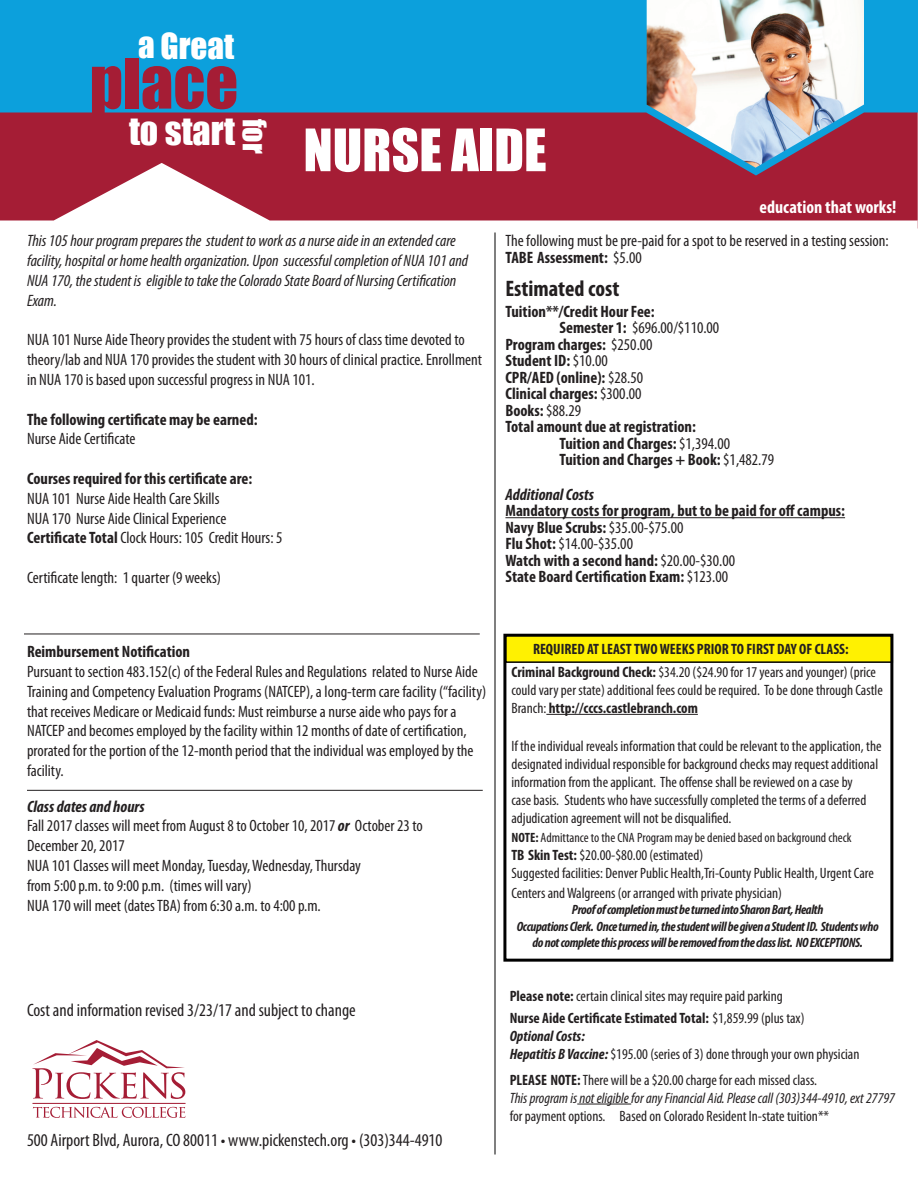
<style>
.page{position:relative;width:918px;height:1188px;background:#fff}
.page>*{position:absolute;margin:0;border:0;box-sizing:border-box;transform-origin:0 0}
.t1{font:64.5px "Impact";color:#a51d35}
.t2{font:54px "Impact";color:#fff}
.t3{font:36px "Impact";color:#fff}
.t4{font:33px "Impact";color:#fff}
.t5{font:30px "Impact";color:#fff}
.t6{font:700 condensed 22.5px "Myriad Pro";color:#231f20}
.t7{font:condensed 18px "Myriad Pro";color:#231f20}
.t8{font:700 condensed 18px "Myriad Pro";color:#fff}
.t9{font:condensed 16.5px/19.8px "Myriad Pro";color:#231f20}
.t10{font:700 condensed 16.5px/16.5px "Myriad Pro";color:#231f20}
.t11{font:italic condensed 16.5px/19.8px "Myriad Pro";color:#231f20}
.t12{font:italic 700 condensed 16.5px "Myriad Pro";color:#231f20}
.t13{font:condensed 15px/18px "Myriad Pro";color:#231f20}
.t14{font:italic condensed 15px/18px "Myriad Pro";color:#231f20}
.t15{font:700 condensed 15px "Myriad Pro";color:#231f20}
.t16{font:italic 700 condensed 13.5px/16.2px "Myriad Pro";letter-spacing:-.025em;color:#231f20;text-align:center}
.t17{font:condensed 13.5px "Myriad Pro";color:#231f20}
.s1{font-weight:700}
.s2{font-weight:400}
.s3{font-weight:700;font-style:italic}
.s4{font-weight:700;font-style:normal}
.s5{font-style:normal}
</style>
<div class="page">
<svg style="left:0;top:176px;width:918px;height:52px;fill:#a51d35"></svg>
<svg style="left:0;top:0;width:918px;height:176px;background:#44709e"></svg>
<hr style="left:33px;top:1103px;width:152px;height:1px;background:#a51d35">
<svg style="left:32px;top:1040px;width:153px;height:59px"></svg>
<svg style="left:33px;top:1107px;width:152px;height:11px"></svg>
<img style="left:647px;top:0;width:217px;height:168px">
<hr style="left:505px;top:517px;width:340px;height:1px;background:#231f20">
<hr style="left:495px;top:233px;width:1px;height:922px;background:#000">
<hr style="left:24px;top:634px;width:456px;height:1px;background:#231f20">
<hr style="left:27px;top:790px;width:456px;height:1px;background:#231f20">
<div style="left:505px;top:634px;width:388px;height:29px;background:#fff101;border:2px solid #000"></div>
<div style="left:503px;top:634px;width:390px;height:328px;border:3px solid #000"></div>
<hr style="left:546px;top:714px;width:152px;height:1px;background:#231f20">
<hr style="left:577px;top:1104px;width:54px;height:1px;background:#231f20">
<h3 class="t4" style="left:138px;top:20px;width:97px">a Great</h3>
<h1 class="t1" style="left:90px;top:33px;width:150px">place</h1>
<h3 class="t3" style="left:129px;top:103px;width:108px">to start</h3>
<h3 class="t5" style="left:278px;top:118px;width:36px;rotate:90deg">for</h3>
<h2 class="t2" style="left:303px;top:108px;width:245px">NURSE AIDE</h2>
<p class="t8" style="left:760px;top:196px;width:138px">education that works!</p>
<p class="t11" style="left:27px;top:231px;width:443px">This 105 hour program prepares the student to work as a nurse aide in an extended care facility, hospital or home health organization. Upon successful completion of NUA 101 and NUA 170, the student is eligible to take the Colorado State Board of Nursing Certification Exam.</p>
<p class="t9" style="left:27px;top:330px;width:457px">NUA 101 Nurse Aide Theory provides the student with 75 hours of class time devoted to theory/lab and NUA 170 provides the student with 30 hours of clinical practice. Enrollment in NUA 170 is based upon successful progress in NUA 101.</p>
<p class="t10" style="left:27px;top:410px;width:232px">The following certificate may be earned:</p>
<p class="t9" style="left:27px;top:429px;width:110px">Nurse Aide Certificate</p>
<p class="t10" style="left:27px;top:470px;width:227px">Courses required for this certificate are:</p>
<p class="t9" style="left:27px;top:488px;width:257px">NUA 101 Nurse Aide Health Care Skills<br>NUA 170 Nurse Aide Clinical Experience<br><span class="s1">Certificate Total</span> Clock Hours: 105 Credit Hours: 5</p>
<p class="t9" style="left:27px;top:567px;width:196px">Certificate length: 1 quarter (9 weeks)</p>
<p class="t9" style="left:505px;top:232px;width:385px;line-height:16.5px">The following must be pre-paid for a spot to be reserved in a testing session:<br><span class="s1">TABE Assessment:</span> $5.00</p>
<h3 class="t6" style="left:505px;top:274px;width:115px">Estimated cost</h3>
<p class="t10" style="left:505px;top:303px;width:151px">Tuition**/Credit Hour Fee:</p>
<p class="t9" style="left:559px;top:318px;width:161px"><span class="s1">Semester 1:</span> $696.00/$110.00</p>
<p class="t10" style="left:505px;top:336px;width:149px">Program charges: <span class="s2">$250.00</span></p>
<p class="t10" style="left:505px;top:352px;width:104px">Student ID: <span class="s2">$10.00</span></p>
<p class="t10" style="left:505px;top:369px;width:139px">CPR/AED (online): <span class="s2">$28.50</span></p>
<p class="t10" style="left:505px;top:385px;width:138px">Clinical charges: <span class="s2">$300.00</span></p>
<p class="t10" style="left:505px;top:402px;width:77px">Books: <span class="s2">$88.29</span></p>
<p class="t10" style="left:505px;top:418px;width:192px">Total amount due at registration:</p>
<p class="t10" style="left:559px;top:435px;width:172px">Tuition and Charges: <span class="s2">$1,394.00</span></p>
<p class="t10" style="left:559px;top:451px;width:216px">Tuition and Charges + Book: <span class="s2">$1,482.79</span></p>
<p class="t12" style="left:505px;top:484px;width:90px">Additional Costs</p>
<p class="t10" style="left:505px;top:502px;width:341px">Mandatory costs for program, but to be paid for off campus:<br>Navy Blue Scrubs: <span class="s2">$35.00-$75.00<br></span>Flu Shot: <span class="s2">$14.00-$35.00<br></span>Watch with a second hand: <span class="s2">$20.00-$30.00<br></span>State Board Certification Exam: <span class="s2">$123.00</span></p>
<p class="t10" style="left:27px;top:643px;width:165px">Reimbursement Notification</p>
<p class="t9" style="left:27px;top:661px;width:461px">Pursuant to section 483.152(c) of the Federal Rules and Regulations related to Nurse Aide Training and Competency Evaluation Programs (NATCEP), a long-term care facility (“facility) that receives Medicare or Medicaid funds: Must reimburse a nurse aide who pays for a NATCEP and becomes employed by the facility within 12 months of date of certification, prorated for the portion of the 12-month period that the individual was employed by the facility.</p>
<p class="t9" style="left:27px;top:796px;width:397px"><span class="s3">Class dates and hours<br></span>Fall 2017 classes will meet from August 8 to October 10, 2017 <span class="s3">or</span> October 23 to December 20, 2017<br>NUA 101 Classes will meet Monday, Tuesday, Wednesday, Thursday<br>from 5:00 p.m. to 9:00 p.m. (times will vary)<br>NUA 170 will meet (dates TBA) from 6:30 a.m. to 4:00 p.m.</p>
<p class="t7" style="left:27px;top:999px;width:330px">Cost and information revised 3/23/17 and subject to change</p>
<p class="t7" style="left:27px;top:1129px;width:417px">500 Airport Blvd, Aurora, CO 80011 • www.pickenstech.org • (303)344-4910</p>
<p class="t15" style="left:533px;top:640px;width:317px">REQUIRED AT LEAST TWO WEEKS PRIOR TO FIRST DAY OF CLASS:</p>
<p class="t13" style="left:511px;top:663px;width:373px"><span class="s1">Criminal Background Check:</span> $34.20 ($24.90 for 17 years and younger) (price could vary per state) additional fees could be required. To be done through Castle<br>Branch: <span class="s1">http://cccs.castlebranch.com</span></p>
<p class="t13" style="left:511px;top:737px;width:372px">If the individual reveals information that could be relevant to the application, the designated individual responsible for background checks may request additional information from the applicant. The offense shall be reviewed on a case by<br>case basis. Students who have successfully completed the terms of a deferred adjudication agreement will not be disqualified.</p>
<p class="t17" style="left:511px;top:830px;width:342px"><span class="s1">NOTE:</span> Admittance to the CNA Program may be denied based on background check</p>
<p class="t13" style="left:511px;top:846px;width:364px"><span class="s1">TB Skin Test:</span> $20.00-$80.00 (estimated)<br>Suggested facilities: Denver Public Health,Tri-County Public Health, Urgent Care</p>
<p class="t13" style="left:511px;top:884px;width:272px">Centers and Walgreens (or arranged with private physician)</p>
<p class="t16" style="left:517px;top:902px;width:363px">Proof of completion must be turned into Sharon Bart, Health<br>Occupations Clerk. Once turned in, the student will be given a Student ID. Students who do not complete this process will be removed from the class list. NO EXCEPTIONS.</p>
<p class="t13" style="left:510px;top:984px;width:296px;line-height:22.5px"><span class="s1">Please note:</span> certain clinical sites may require paid parking<br><span class="s1">Nurse Aide Certificate Estimated Total:</span> $1,859.99 (plus tax)</p>
<p class="t13" style="left:510px;top:1027px;width:351px"><span class="s3">Optional Costs:<br>Hepatitis B Vaccine:</span> $195.00 (series of 3) done through your own physician</p>
<p class="t14" style="left:510px;top:1070px;width:387px"><span class="s4">PLEASE NOTE:</span> <span class="s5">There will be a $20.00 charge for each missed class.<br></span>This program is not eligible for any Financial Aid. Please call (303)344-4910, ext 27797</p>
<p class="t13" style="left:510px;top:1106px;width:321px">for payment options. Based on Colorado Resident In-state tuition**</p>
</div>
